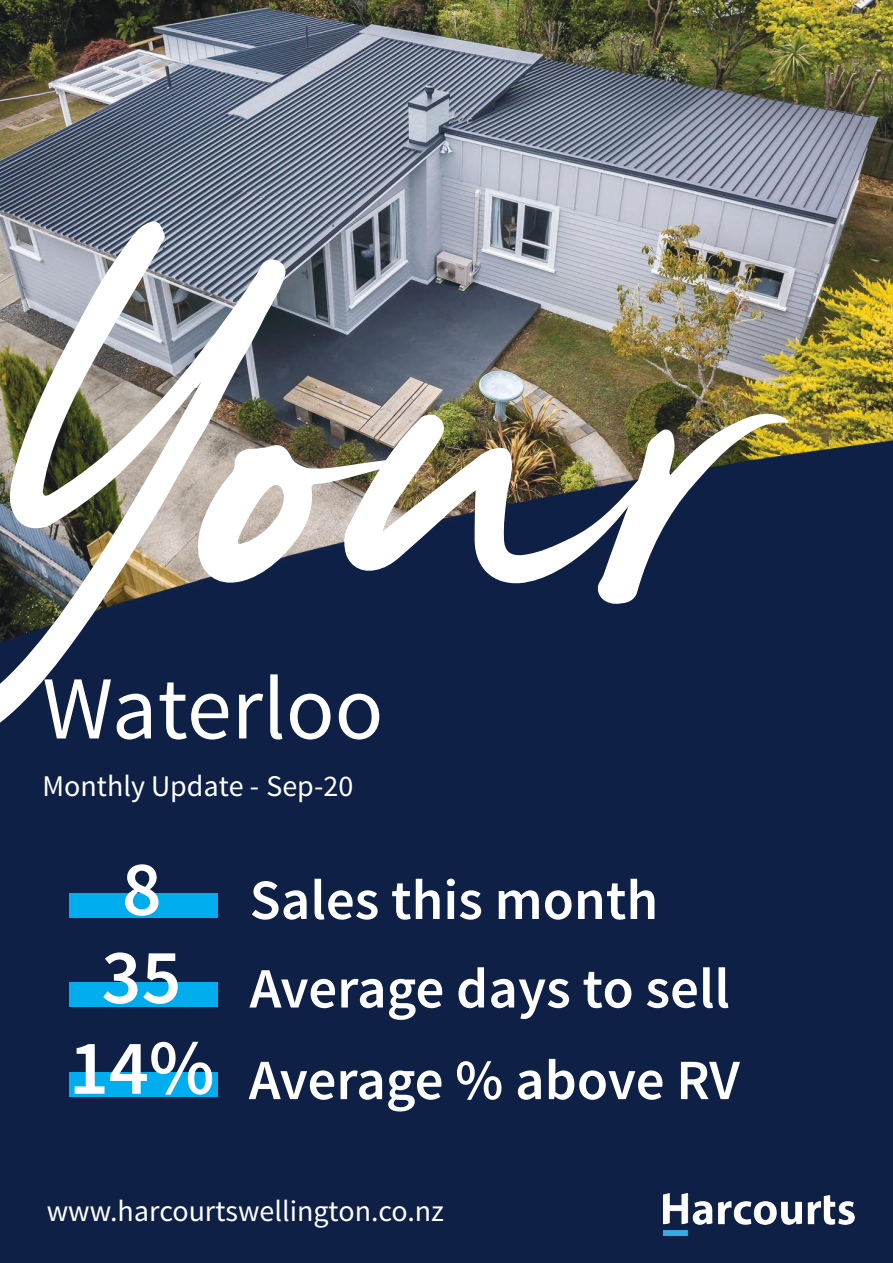
<style>
.page{position:relative;width:893px;height:1263px;background:#fff}
.page>*{position:absolute;margin:0;border:0;box-sizing:border-box;transform-origin:0 0}
.t1{font:543.15px "Harcourts Script";color:#fff}
.t2{font:90px "Source Sans Pro";color:#fff}
.t3{font:600 78px/90.8px "Source Sans Pro";color:#fff;text-align:center}
.t4{font:600 57px/91.7px "Source Sans Pro";color:#fff}
.t5{font:30px "Source Sans Pro";color:#fff}
.s1{font-size:78px}
</style>
<div class="page">
<img style="left:0;top:0;width:893px;height:1263px">
<img style="left:663px;top:1193px;width:191px;height:42px">
<div style="left:69px;top:893px;width:148px;height:25px;background:#00aeef"></div>
<div style="left:69px;top:982px;width:149px;height:24px;background:#00aeef"></div>
<div style="left:69px;top:1073px;width:149px;height:24px;background:#00aeef"></div>
<h1 class="t1" style="left:-66px;top:117px;width:838px">Your</h1>
<h2 class="t2" style="left:43px;top:653px;width:342px">Waterloo</h2>
<p class="t5" style="left:43px;top:767px;width:312px">Monthly Update - Sep-20</p>
<h3 class="t4" style="left:122px;top:856px;width:538px"><span class="s1">8</span> Sales this month</h3>
<h3 class="t3" style="left:69px;top:934px;width:147px">35<br>14%</h3>
<h3 class="t4" style="left:249px;top:944px;width:492px">Average days to sell<br>Average % above RV</h3>
<p class="t5" style="left:47px;top:1193px;width:399px">www.harcourtswellington.co.nz</p>
</div>
